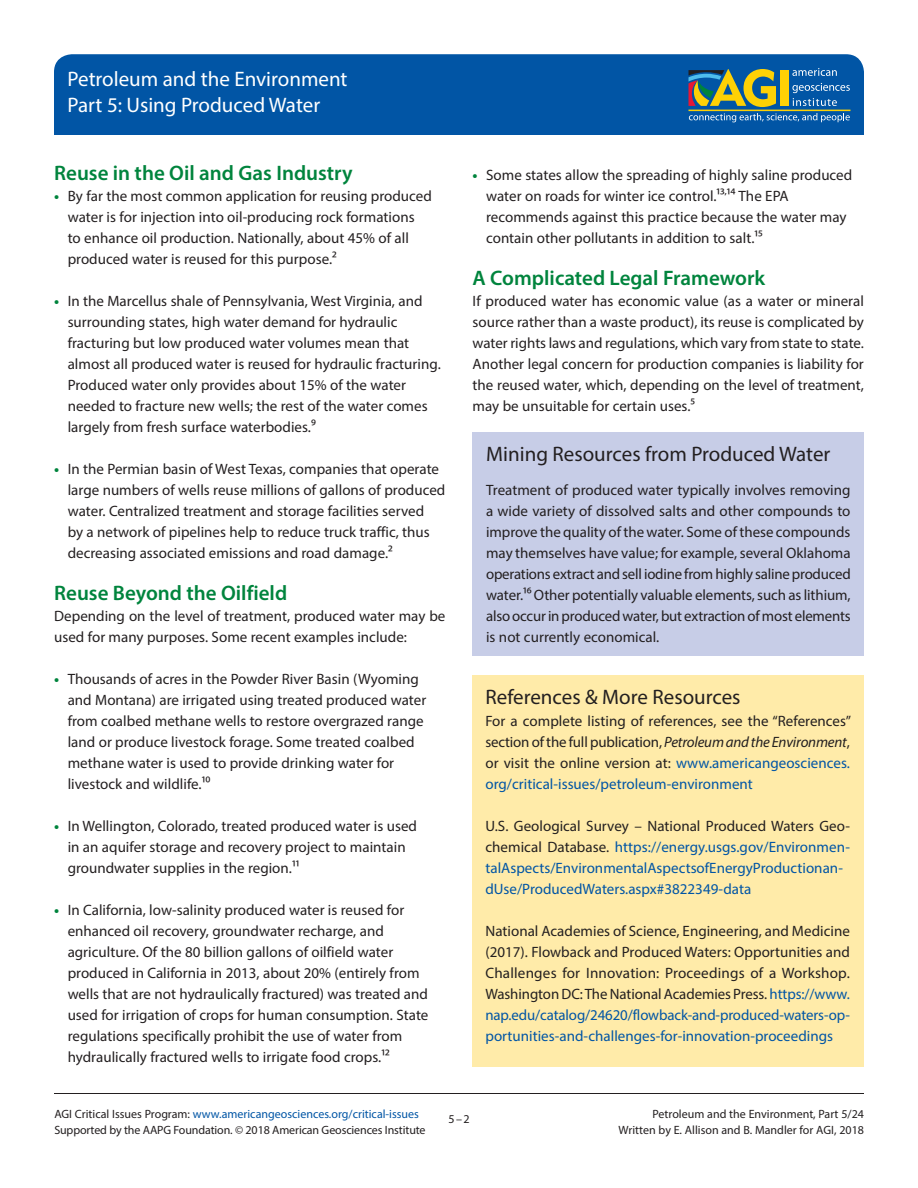
<style>
.page{position:relative;width:918px;height:1188px;background:#fff}
.page>*{position:absolute;margin:0;border:0;box-sizing:border-box;transform-origin:0 0}
.h2_subhead{font:600 21px "Myriad Pro";color:#00843d}
.h2_subhead_sidebar{font:21px "Myriad Pro";color:#231f20}
.t1{font:21px/25.5px "Myriad Pro";color:#fff}
.body_first{font:15px/21px "Myriad Pro";color:#231f20}
.body{font:15px/21px "Myriad Pro";color:#231f20;text-align:justify}
.body-2{font:15px/21px "Myriad Pro";color:#0155a5}
.t2{font:12px/16.5px "Myriad Pro";color:#231f20}
.s1{font-weight:700;color:#00843d}
.s2{font-style:italic}
.s3{color:#0155a5}
.s4{color:#231f20}
</style>
<div class="page">
<div style="left:54px;top:54px;width:810px;height:81px;background:#0155a5"></div>
<div style="left:473px;top:432px;width:391px;height:224px;background:#c7cde7"></div>
<div style="left:472px;top:675px;width:391px;height:391px;background:#ffeba9"></div>
<hr style="left:54px;top:1093px;width:810px;height:1px;background:#231f20">
<svg style="left:792px;top:68px;width:45px;height:8px"></svg>
<svg style="left:792px;top:83px;width:58px;height:23px"></svg>
<svg style="left:688px;top:69px;width:88px;height:38px;background:#798b57"></svg>
<div style="left:780px;top:70px;width:8px;height:36px;background:#fed105"></div>
<svg style="left:689px;top:113px;width:161px;height:9px"></svg>
<hr style="left:688px;top:110px;width:162px;height:1px;background:#fed105">
<h1 class="t1" style="left:68px;top:66px;width:282px">Petroleum and the Environment<br>Part 5: Using Produced Water</h1>
<p class="h2_subhead" style="left:54px;top:160px;width:300px">Reuse in the Oil and Gas Industry</p>
<p class="body_first" style="left:68px;top:185px;width:366px;text-indent:-14px"><span class="s1">•</span> By far the most common application for reusing produced water is for injection into oil-producing rock formations<br>to enhance oil production. Nationally, about 45% of all produced water is reused for this purpose.2</p>
<p class="body_first" style="left:68px;top:290px;width:375px;text-indent:-14px"><span class="s1">•</span> In the Marcellus shale of Pennsylvania, West Virginia, and surrounding states, high water demand for hydraulic fracturing but low produced water volumes mean that almost all produced water is reused for hydraulic fracturing.<br>Produced water only provides about 15% of the water needed to fracture new wells; the rest of the water comes largely from fresh surface waterbodies.9</p>
<p class="body_first" style="left:68px;top:458px;width:379px;text-indent:-14px"><span class="s1">•</span> In the Permian basin of West Texas, companies that operate large numbers of wells reuse millions of gallons of produced water. Centralized treatment and storage facilities served<br>by a network of pipelines help to reduce truck traffic, thus decreasing associated emissions and road damage.2</p>
<p class="h2_subhead" style="left:54px;top:580px;width:235px">Reuse Beyond the Oilfield</p>
<p class="body_first" style="left:54px;top:605px;width:393px">Depending on the level of treatment, produced water may be used for many purposes. Some recent examples include:</p>
<p class="body_first" style="left:68px;top:668px;width:360px;text-indent:-14px"><span class="s1">•</span> Thousands of acres in the Powder River Basin (Wyoming and Montana) are irrigated using treated produced water from coalbed methane wells to restore overgrazed range land or produce livestock forage. Some treated coalbed methane water is used to provide drinking water for livestock and wildlife.10</p>
<p class="body_first" style="left:68px;top:815px;width:351px;text-indent:-14px"><span class="s1">•</span> In Wellington, Colorado, treated produced water is used in an aquifer storage and recovery project to maintain groundwater supplies in the region.11</p>
<p class="body_first" style="left:68px;top:899px;width:362px;text-indent:-14px"><span class="s1">•</span> In California, low-salinity produced water is reused for enhanced oil recovery, groundwater recharge, and agriculture. Of the 80 billion gallons of oilfield water produced in California in 2013, about 20% (entirely from wells that are not hydraulically fractured) was treated and used for irrigation of crops for human consumption. State regulations specifically prohibit the use of water from hydraulically fractured wells to irrigate food crops.12</p>
<p class="body_first" style="left:486px;top:164px;width:368px;text-indent:-14px"><span class="s1">•</span> Some states allow the spreading of highly saline produced water on roads for winter ice control.13,14 The EPA recommends against this practice because the water may contain other pollutants in addition to salt.15</p>
<p class="h2_subhead" style="left:473px;top:265px;width:294px">A Complicated Legal Framework</p>
<p class="body_first" style="left:473px;top:290px;width:393px;text-align:justify">If produced water has economic value (as a water or mineral source rather than a waste product), its reuse is complicated by water rights laws and regulations, which vary from state to state.<br>Another legal concern for production companies is liability for the reused water, which, depending on the level of treatment, may be unsuitable for certain uses.5</p>
<p class="h2_subhead_sidebar" style="left:486px;top:441px;width:346px">Mining Resources from Produced Water</p>
<p class="body_first" style="left:486px;top:479px;width:366px;text-align:justify">Treatment of produced water typically involves removing a wide variety of dissolved salts and other compounds to improve the quality of the water. Some of these compounds may themselves have value; for example, several Oklahoma operations extract and sell iodine from highly saline produced water.16 Other potentially valuable elements, such as lithium, also occur in produced water, but extraction of most elements is not currently economical.</p>
<p class="h2_subhead_sidebar" style="left:485px;top:684px;width:257px">References &amp; More Resources</p>
<p class="body_first" style="left:485px;top:710px;width:367px;text-align:justify">For a complete listing of references, see the “References” section of the full publication, <span class="s2">Petroleum and the Environment</span>, or visit the online version at: <span class="s3">www.americangeosciences. org/critical-issues/petroleum-environment</span></p>
<p class="body-2" style="left:485px;top:815px;width:366px"><span class="s4">U.S. Geological Survey – National Produced Waters Geo&shy;chemical Database.</span> https://energy.usgs.gov/Environmen&shy;talAspects/EnvironmentalAspectsofEnergyProductionan&shy;dUse/ProducedWaters.aspx#3822349-data</p>
<p class="body" style="left:485px;top:920px;width:366px">National Academies of Science, Engineering, and Medicine (2017). Flowback and Produced Waters: Opportunities and Challenges for Innovation: Proceedings of a Workshop.<br>Washington DC: The National Academies Press. <span class="s3">https://www. nap.edu/catalog/24620/flowback-and-produced-waters-op&shy;portunities-and-challenges-for-innovation-proceedings</span></p>
<p class="t2" style="left:54px;top:1105px;width:373px">AGI Critical Issues Program: <span class="s3">www.americangeosciences.org/critical-issues<br></span>Supported by the AAPG Foundation. © 2018 American Geosciences Institute</p>
<p class="t2" style="left:619px;top:1105px;width:247px;text-align:right">Petroleum and the Environment, Part 5/24<br>Written by E. Allison and B. Mandler for AGI, 2018</p>
<p class="t2" style="left:448px;top:1110px;width:23px">5–2</p>
</div>
